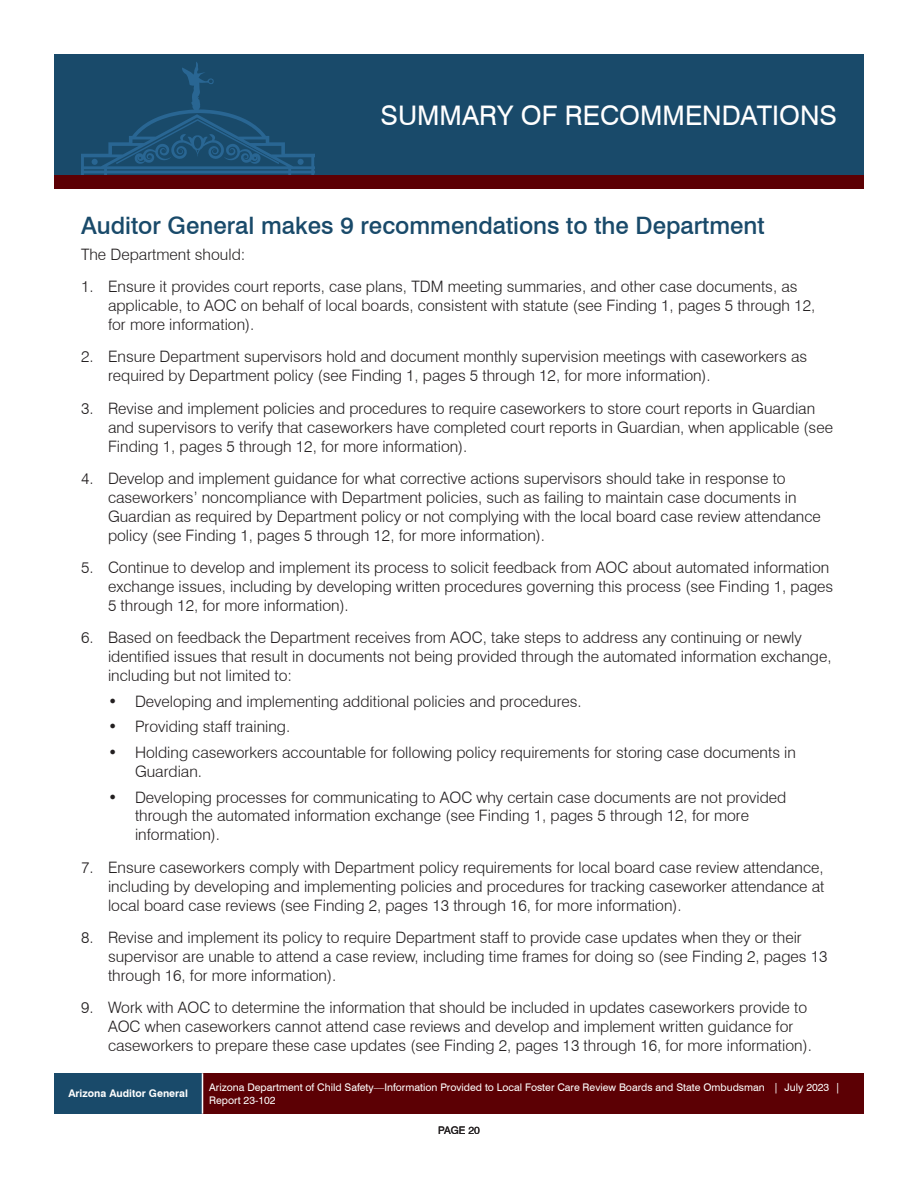
<style>
.page{position:relative;width:918px;height:1188px;background:#fff}
.page>*{position:absolute;margin:0;border:0;box-sizing:border-box;transform-origin:0 0}
.t1{font:27px "Swiss 721 BT";color:#fff}
.t2{font:500 24px "Swiss 721 BT";color:#194a6a}
.t3{font:300 15.75px/18.9px "Swiss 721 BT";color:#231f20}
.t4{font:10.5px/12.6px "Swiss 721 BT";color:#fff}
.t5{font:700 10.5px "Swiss 721 BT";color:#fff}
.t6{font:10.5px "Swiss 721 BT";color:#231f20}
.s1{font-weight:700}
</style>
<div class="page">
<div style="left:54px;top:54px;width:810px;height:122px;background:#194a6a"></div>
<div style="left:54px;top:176px;width:810px;height:13px;background:#5c0004"></div>
<svg style="left:81px;top:62px;width:233px;height:112px"></svg>
<div style="left:54px;top:1073px;width:148px;height:41px;background:#194a6a"></div>
<div style="left:202px;top:1073px;width:662px;height:41px;background:#5c0004"></div>
<hr style="left:202px;top:1073px;width:1px;height:41px;background:#fff">
<h1 class="t1" style="left:381px;top:99px;width:458px">SUMMARY OF RECOMMENDATIONS</h1>
<h1 class="t1" style="left:573px;top:99px;width:265px">FINDING/CHAPTER X</h1>
<h2 class="t2" style="left:81px;top:211px;width:685px">Auditor General makes 9 recommendations to the Department</h2>
<p class="t3" style="left:81px;top:245px;width:166px">The Department should:</p>
<p class="t3" style="left:108px;top:277px;width:709px;text-indent:-27px">1. Ensure it provides court reports, case plans, TDM meeting summaries, and other case documents, as applicable, to AOC on behalf of local boards, consistent with statute (see Finding 1, pages 5 through 12, for more information).</p>
<p class="t3" style="left:108px;top:347px;width:701px;text-indent:-27px">2. Ensure Department supervisors hold and document monthly supervision meetings with caseworkers as required by Department policy (see Finding 1, pages 5 through 12, for more information).</p>
<p class="t3" style="left:108px;top:399px;width:727px;text-indent:-27px">3. Revise and implement policies and procedures to require caseworkers to store court reports in Guardian and supervisors to verify that caseworkers have completed court reports in Guardian, when applicable (see<br>Finding 1, pages 5 through 12, for more information).</p>
<p class="t3" style="left:108px;top:469px;width:714px;text-indent:-27px">4. Develop and implement guidance for what corrective actions supervisors should take in response to caseworkers’ noncompliance with Department policies, such as failing to maintain case documents in Guardian as required by Department policy or not complying with the local board case review attendance policy (see Finding 1, pages 5 through 12, for more information).</p>
<p class="t3" style="left:108px;top:558px;width:727px;text-indent:-27px">5. Continue to develop and implement its process to solicit feedback from AOC about automated information exchange issues, including by developing written procedures governing this process (see Finding 1, pages<br>5 through 12, for more information).</p>
<p class="t3" style="left:108px;top:628px;width:725px;text-indent:-27px">6. Based on feedback the Department receives from AOC, take steps to address any continuing or newly identified issues that result in documents not being provided through the automated information exchange, including but not limited to:</p>
<p class="t3" style="left:108px;top:692px;width:475px"><span class="s1">•</span> Developing and implementing additional policies and procedures.</p>
<p class="t3" style="left:108px;top:717px;width:184px"><span class="s1">•</span> Providing staff training.</p>
<p class="t3" style="left:135px;top:743px;width:662px;text-indent:-27px"><span class="s1">•</span> Holding caseworkers accountable for following policy requirements for storing case documents in<br>Guardian.</p>
<p class="t3" style="left:135px;top:787px;width:653px;text-indent:-27px"><span class="s1">•</span> Developing processes for communicating to AOC why certain case documents are not provided through the automated information exchange (see Finding 1, pages 5 through 12, for more information).</p>
<p class="t3" style="left:108px;top:858px;width:718px;text-align:justify;text-indent:-27px">7. Ensure caseworkers comply with Department policy requirements for local board case review attendance, including by developing and implementing policies and procedures for tracking caseworker attendance at local board case reviews (see Finding 2, pages 13 through 16, for more information).</p>
<p class="t3" style="left:108px;top:928px;width:721px;text-indent:-27px">8. Revise and implement its policy to require Department staff to provide case updates when they or their supervisor are unable to attend a case review, including time frames for doing so (see Finding 2, pages 13 through 16, for more information).</p>
<p class="t3" style="left:108px;top:998px;width:705px;text-indent:-27px">9. Work with AOC to determine the information that should be included in updates caseworkers provide to<br>AOC when caseworkers cannot attend case reviews and develop and implement written guidance for caseworkers to prepare these case updates (see Finding 2, pages 13 through 16, for more information).</p>
<p class="t5" style="left:68px;top:1087px;width:121px">Arizona Auditor General</p>
<p class="t4" style="left:209px;top:1081px;width:633px">Arizona Department of Child Safety—Information Provided to Local Foster Care Review Boards and State Ombudsman | July 2023 |<br>Report 23-102</p>
<p class="t4" style="left:218px;top:1081px;width:633px">Arizona Department of Child Safety—Information Provided to Local Foster Care Review Boards and S ate Ombudsman | July 2023 |</p>
<p class="t6" style="left:438px;top:1124px;width:43px">PAGE 20</p>
</div>
